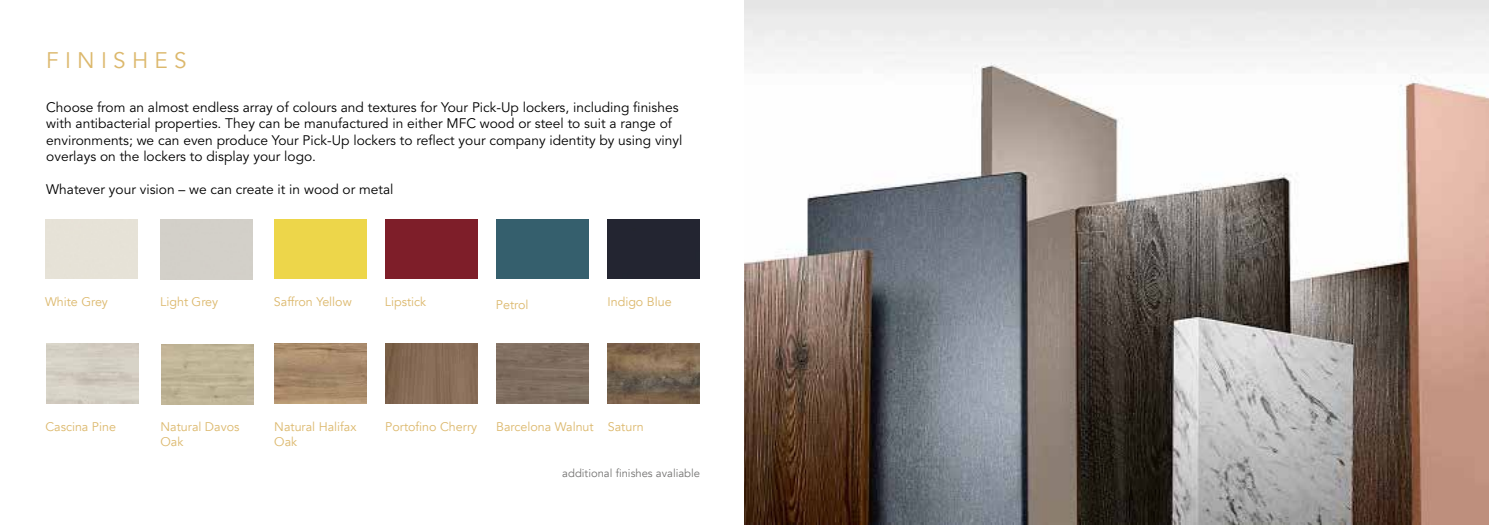
<style>
.page{position:relative;width:1489px;height:525px;background:#fff}
.page>*{position:absolute;margin:0;border:0;box-sizing:border-box;transform-origin:0 0}
.t1{font:22.5px "Avenir";color:#dcb86c}
.t2{font:13.75px/16.5px "Avenir LT Std";color:#000}
.t3{font:12.5px/15px "Avenir";color:#dcb86c}
.t4{font:11.25px "Avenir";color:#757473}
</style>
<div class="page">
<div style="left:496px;top:219px;width:92px;height:60px;background:#355f6d"></div>
<div style="left:607px;top:219px;width:92px;height:60px;background:#232531"></div>
<div style="left:274px;top:219px;width:92px;height:60px;background:#edd64a"></div>
<div style="left:385px;top:219px;width:92px;height:60px;background:#7e1e29"></div>
<img style="left:497px;top:343px;width:92px;height:60px">
<img style="left:608px;top:343px;width:91px;height:60px">
<img style="left:275px;top:343px;width:92px;height:60px">
<img style="left:386px;top:343px;width:92px;height:60px">
<img style="left:744px;top:0;width:744px;height:524px">
<h1 class="t1" style="left:46px;top:46px;width:142px">F I N I S H E S</h1>
<p class="t2" style="left:46px;top:99px;width:637px">Choose from an almost endless array of colours and textures for Your Pick-Up lockers, including finishes with antibacterial properties. They can be manufactured in either MFC wood or steel to suit a range of environments; we can even produce Your Pick-Up lockers to reflect your company identity by using vinyl overlays on the lockers to display your logo.</p>
<p class="t2" style="left:46px;top:181px;width:349px">Whatever your vision – we can create it in wood or metal</p>
<p class="t3" style="left:45px;top:294px;width:64px">White Grey</p>
<p class="t3" style="left:160px;top:294px;width:60px">Light Grey</p>
<p class="t3" style="left:274px;top:294px;width:79px">Saffron Yellow</p>
<p class="t3" style="left:385px;top:294px;width:43px">Lipstick</p>
<p class="t3" style="left:496px;top:297px;width:34px">Petrol</p>
<p class="t3" style="left:607px;top:294px;width:66px">Indigo Blue</p>
<p class="t3" style="left:45px;top:419px;width:72px">Cascina Pine</p>
<p class="t3" style="left:160px;top:419px;width:80px">Natural Davos<br>Oak</p>
<p class="t3" style="left:274px;top:419px;width:84px">Natural Halifax<br>Oak</p>
<p class="t3" style="left:385px;top:419px;width:93px">Portofino Cherry</p>
<p class="t3" style="left:496px;top:419px;width:149px">Barcelona Walnut Saturn</p>
<p class="t4" style="left:562px;top:466px;width:139px">additional finishes avaliable</p>
</div>
